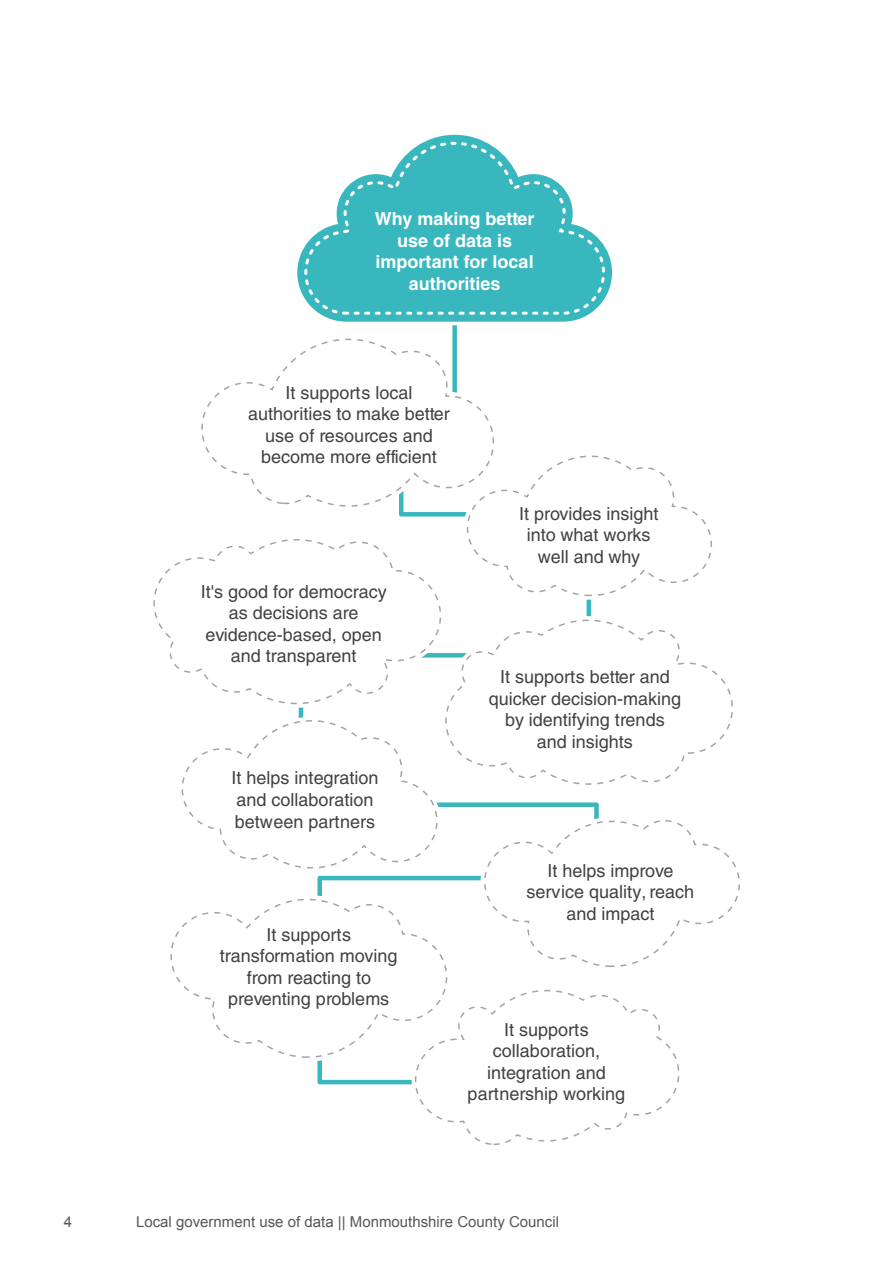
<style>
.page{position:relative;width:893px;height:1263px;background:#fff}
.page>*{position:absolute;margin:0;border:0;box-sizing:border-box;transform-origin:0 0}
.t1{font:18px/21.6px "Helvetica LT Std";color:#424142;text-align:center}
.t2{font:700 18px/21.6px "Helvetica LT Std";color:#fff;text-align:center}
.t3{font:15px "Arial";color:#575756}
</style>
<div class="page">
<svg style="left:297px;top:135px;width:315px;height:187px"></svg>
<svg style="left:304px;top:142px;width:301px;height:173px;fill:#38b8be"></svg>
<svg style="left:201px;top:339px;width:293px;height:168px"></svg>
<svg style="left:461px;top:449px;width:251px;height:153px"></svg>
<svg style="left:153px;top:539px;width:288px;height:165px"></svg>
<svg style="left:445px;top:620px;width:288px;height:92px"></svg>
<svg style="left:170px;top:712px;width:570px;height:433px"></svg>
<p class="t2" style="left:375px;top:208px;width:161px">Why making better use of data is important for local authorities</p>
<p class="t1" style="left:248px;top:381px;width:203px">It supports local authorities to make better use of resources and become more efficient</p>
<p class="t1" style="left:201px;top:580px;width:187px">It's good for democracy as decisions are evidence-based, open and transparent</p>
<p class="t1" style="left:232px;top:767px;width:148px;text-align:left">It helps integration and collaboration between partners</p>
<p class="t1" style="left:220px;top:923px;width:179px">It supports transformation moving from reacting to preventing problems</p>
<p class="t1" style="left:519px;top:503px;width:141px">It provides insight into what works well and why</p>
<p class="t1" style="left:489px;top:666px;width:194px">It supports better and quicker decision-making by identifying trends and insights</p>
<p class="t1" style="left:526px;top:860px;width:169px">It helps improve service quality, reach and impact</p>
<p class="t1" style="left:468px;top:1018px;width:159px">It supports collaboration, integration and partnership working</p>
<p class="t3" style="left:64px;top:1212px;width:10px">4</p>
<p class="t3" style="left:136px;top:1212px;width:424px">Local government use of data || Monmouthshire County Council</p>
</div>
